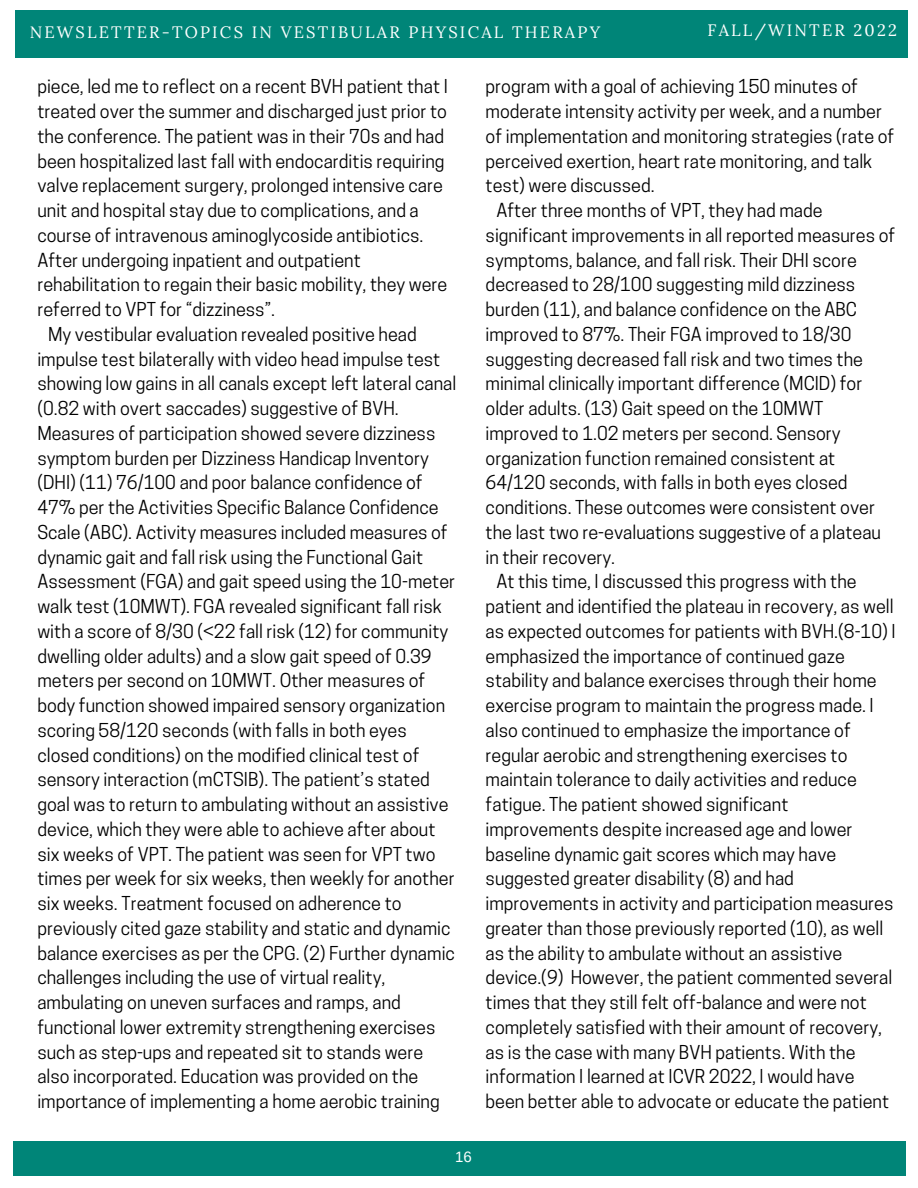
<style>
.page{position:relative;width:918px;height:1188px;background:#fff}
.page>*{position:absolute;margin:0;border:0;box-sizing:border-box;transform-origin:0 0}
.t1{font:18px "Cooper Hewitt";color:#000}
.t2{font:16.5px "Lora";letter-spacing:.135em;color:#fff}
.t3{font:15px "Arimo";color:#fff}
</style>
<div class="page">
<div style="left:15px;top:10px;width:892px;height:48px;background:#008578"></div>
<div style="left:13px;top:1141px;width:892px;height:35px;background:#008578"></div>
<p class="t2" style="left:30px;top:22px;width:572px">NEWSLETTER-TOPICS IN VESTIBULAR PHYSICAL THERAPY</p>
<p class="t2" style="left:707px;top:20px;width:191px">FALL/WINTER 2022</p>
<p class="t1" style="left:486px;top:80px;width:374px">program with a goal of achieving 150 minutes of</p>
<p class="t1" style="left:486px;top:105px;width:398px">moderate intensity activity per week, and a number</p>
<p class="t1" style="left:486px;top:129px;width:410px">of implementation and monitoring strategies (rate of</p>
<p class="t1" style="left:486px;top:154px;width:388px">perceived exertion, heart rate monitoring, and talk</p>
<p class="t1" style="left:486px;top:179px;width:171px">test) were discussed.</p>
<p class="t1" style="left:496px;top:204px;width:328px">After three months of VPT, they had made</p>
<p class="t1" style="left:486px;top:228px;width:411px">significant improvements in all reported measures of</p>
<p class="t1" style="left:486px;top:253px;width:373px">symptoms, balance, and fall risk. Their DHI score</p>
<p class="t1" style="left:486px;top:278px;width:371px">decreased to 28/100 suggesting mild dizziness</p>
<p class="t1" style="left:486px;top:303px;width:373px">burden (11), and balance confidence on the ABC</p>
<p class="t1" style="left:486px;top:327px;width:367px">improved to 87%. Their FGA improved to 18/30</p>
<p class="t1" style="left:486px;top:352px;width:379px">suggesting decreased fall risk and two times the</p>
<p class="t1" style="left:486px;top:377px;width:378px">minimal clinically important difference (MCID) for</p>
<p class="t1" style="left:486px;top:402px;width:339px">older adults. (13) Gait speed on the 10MWT</p>
<p class="t1" style="left:486px;top:426px;width:357px">improved to 1.02 meters per second. Sensory</p>
<p class="t1" style="left:486px;top:451px;width:351px">organization function remained consistent at</p>
<p class="t1" style="left:486px;top:476px;width:363px">64/120 seconds, with falls in both eyes closed</p>
<p class="t1" style="left:486px;top:501px;width:391px">conditions. These outcomes were consistent over</p>
<p class="t1" style="left:486px;top:525px;width:397px">the last two re-evaluations suggestive of a plateau</p>
<p class="t1" style="left:486px;top:550px;width:131px">in their recovery.</p>
<p class="t1" style="left:496px;top:575px;width:362px">At this time, I discussed this progress with the</p>
<p class="t1" style="left:486px;top:600px;width:409px">patient and identified the plateau in recovery, as well</p>
<p class="t1" style="left:486px;top:624px;width:412px">as expected outcomes for patients with BVH.(8-10) I</p>
<p class="t1" style="left:486px;top:649px;width:361px">emphasized the importance of continued gaze</p>
<p class="t1" style="left:486px;top:674px;width:393px">stability and balance exercises through their home</p>
<p class="t1" style="left:486px;top:699px;width:390px">exercise program to maintain the progress made. I</p>
<p class="t1" style="left:486px;top:723px;width:367px">also continued to emphasize the importance of</p>
<p class="t1" style="left:486px;top:748px;width:364px">regular aerobic and strengthening exercises to</p>
<p class="t1" style="left:486px;top:773px;width:373px">maintain tolerance to daily activities and reduce</p>
<p class="t1" style="left:486px;top:798px;width:304px">fatigue. The patient showed significant</p>
<p class="t1" style="left:486px;top:822px;width:368px">improvements despite increased age and lower</p>
<p class="t1" style="left:486px;top:847px;width:352px">baseline dynamic gait scores which may have</p>
<p class="t1" style="left:486px;top:872px;width:310px">suggested greater disability (8) and had</p>
<p class="t1" style="left:486px;top:897px;width:409px">improvements in activity and participation measures</p>
<p class="t1" style="left:486px;top:921px;width:399px">greater than those previously reported (10), as well</p>
<p class="t1" style="left:486px;top:946px;width:358px">as the ability to ambulate without an assistive</p>
<p class="t1" style="left:486px;top:971px;width:408px">device.(9) However, the patient commented several</p>
<p class="t1" style="left:486px;top:996px;width:383px">times that they still felt off-balance and were not</p>
<p class="t1" style="left:486px;top:1020px;width:398px">completely satisfied with their amount of recovery,</p>
<p class="t1" style="left:486px;top:1045px;width:372px">as is the case with many BVH patients. With the</p>
<p class="t1" style="left:486px;top:1070px;width:370px">information I learned at ICVR 2022, I would have</p>
<p class="t1" style="left:486px;top:1095px;width:405px">been better able to advocate or educate the patient</p>
<p class="t1" style="left:37px;top:80px;width:412px">piece, led me to reflect on a recent BVH patient that I</p>
<p class="t1" style="left:37px;top:105px;width:411px">treated over the summer and discharged just prior to</p>
<p class="t1" style="left:37px;top:129px;width:408px">the conference. The patient was in their 70s and had</p>
<p class="t1" style="left:37px;top:154px;width:409px">been hospitalized last fall with endocarditis requiring</p>
<p class="t1" style="left:37px;top:179px;width:407px">valve replacement surgery, prolonged intensive care</p>
<p class="t1" style="left:37px;top:204px;width:383px">unit and hospital stay due to complications, and a</p>
<p class="t1" style="left:37px;top:228px;width:387px">course of intravenous aminoglycoside antibiotics.</p>
<p class="t1" style="left:37px;top:253px;width:325px">After undergoing inpatient and outpatient</p>
<p class="t1" style="left:37px;top:278px;width:411px">rehabilitation to regain their basic mobility, they were</p>
<p class="t1" style="left:37px;top:303px;width:239px">referred to VPT for “dizziness”.</p>
<p class="t1" style="left:48px;top:327px;width:370px">My vestibular evaluation revealed positive head</p>
<p class="t1" style="left:37px;top:352px;width:405px">impulse test bilaterally with video head impulse test</p>
<p class="t1" style="left:37px;top:377px;width:421px">showing low gains in all canals except left lateral canal</p>
<p class="t1" style="left:37px;top:402px;width:363px">(0.82 with overt saccades) suggestive of BVH.</p>
<p class="t1" style="left:37px;top:426px;width:400px">Measures of participation showed severe dizziness</p>
<p class="t1" style="left:37px;top:451px;width:393px">symptom burden per Dizziness Handicap Inventory</p>
<p class="t1" style="left:37px;top:476px;width:387px">(DHI) (11) 76/100 and poor balance confidence of</p>
<p class="t1" style="left:37px;top:501px;width:403px">47% per the Activities Specific Balance Confidence</p>
<p class="t1" style="left:37px;top:525px;width:412px">Scale (ABC). Activity measures included measures of</p>
<p class="t1" style="left:37px;top:550px;width:387px">dynamic gait and fall risk using the Functional Gait</p>
<p class="t1" style="left:37px;top:575px;width:419px">Assessment (FGA) and gait speed using the 10-meter</p>
<p class="t1" style="left:37px;top:600px;width:406px">walk test (10MWT). FGA revealed significant fall risk</p>
<p class="t1" style="left:37px;top:624px;width:412px">with a score of 8/30 (&lt;22 fall risk (12) for community</p>
<p class="t1" style="left:37px;top:649px;width:396px">dwelling older adults) and a slow gait speed of 0.39</p>
<p class="t1" style="left:37px;top:674px;width:389px">meters per second on 10MWT. Other measures of</p>
<p class="t1" style="left:37px;top:699px;width:409px">body function showed impaired sensory organization</p>
<p class="t1" style="left:37px;top:723px;width:371px">scoring 58/120 seconds (with falls in both eyes</p>
<p class="t1" style="left:37px;top:748px;width:384px">closed conditions) on the modified clinical test of</p>
<p class="t1" style="left:37px;top:773px;width:394px">sensory interaction (mCTSIB). The patient’s stated</p>
<p class="t1" style="left:37px;top:798px;width:413px">goal was to return to ambulating without an assistive</p>
<p class="t1" style="left:37px;top:822px;width:400px">device, which they were able to achieve after about</p>
<p class="t1" style="left:37px;top:847px;width:400px">six weeks of VPT. The patient was seen for VPT two</p>
<p class="t1" style="left:37px;top:872px;width:419px">times per week for six weeks, then weekly for another</p>
<p class="t1" style="left:37px;top:897px;width:366px">six weeks. Treatment focused on adherence to</p>
<p class="t1" style="left:37px;top:921px;width:415px">previously cited gaze stability and static and dynamic</p>
<p class="t1" style="left:37px;top:946px;width:419px">balance exercises as per the CPG. (2) Further dynamic</p>
<p class="t1" style="left:37px;top:971px;width:349px">challenges including the use of virtual reality,</p>
<p class="t1" style="left:37px;top:996px;width:365px">ambulating on uneven surfaces and ramps, and</p>
<p class="t1" style="left:37px;top:1020px;width:400px">functional lower extremity strengthening exercises</p>
<p class="t1" style="left:37px;top:1045px;width:387px">such as step-ups and repeated sit to stands were</p>
<p class="t1" style="left:37px;top:1070px;width:382px">also incorporated. Education was provided on the</p>
<p class="t1" style="left:37px;top:1095px;width:404px">importance of implementing a home aerobic training</p>
<p class="t3" style="left:455px;top:1148px;width:18px">16</p>
</div>
